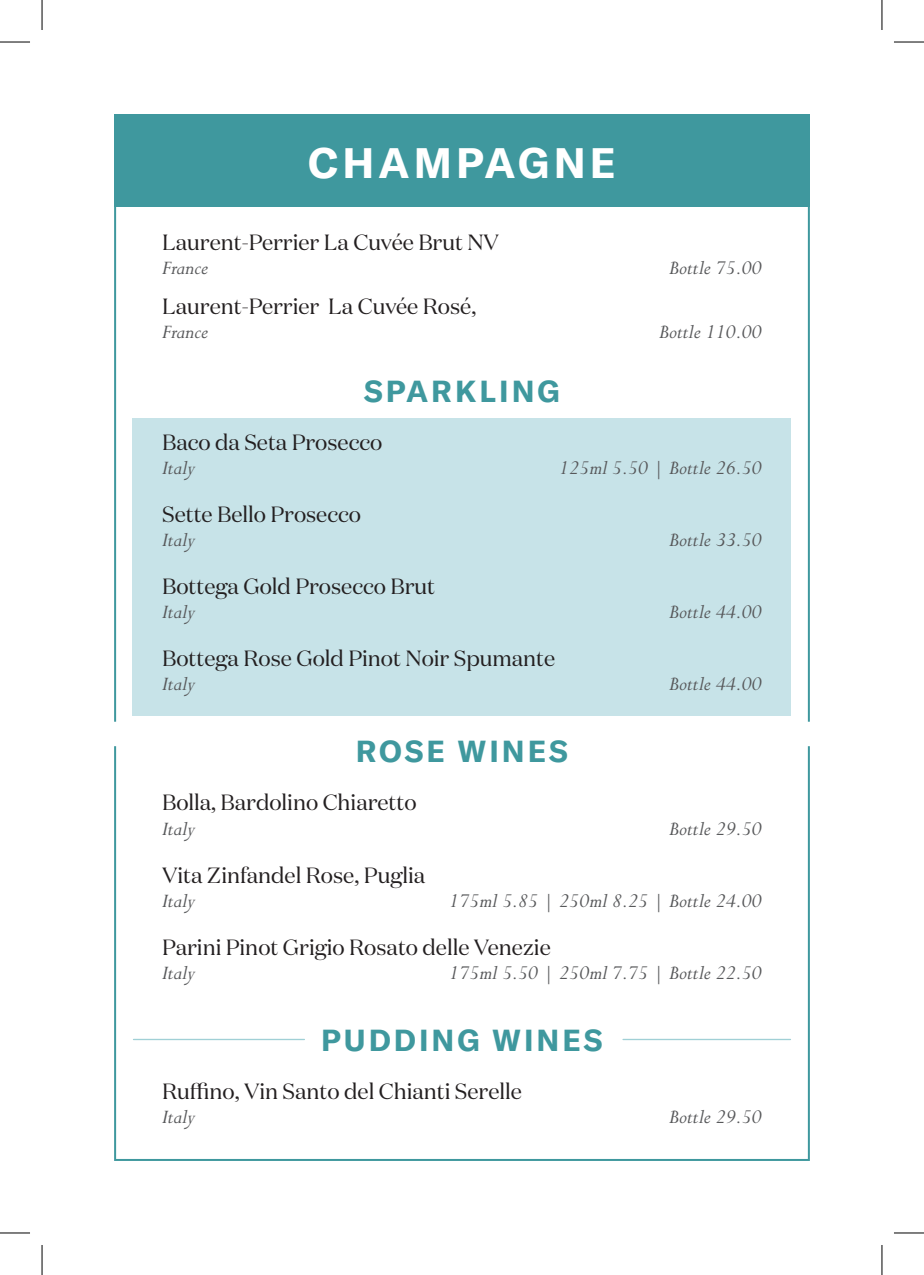
<style>
.page{position:relative;width:924px;height:1275px;background:#fff}
.page>*{position:absolute;margin:0;border:0;box-sizing:border-box;transform-origin:0 0}
.t1{font:700 42px "GT America";letter-spacing:.1em;color:#fff}
.t2{font:700 30px "GT America";letter-spacing:.1em;color:#3f989e}
.t3{font:22px "Domaine Disp";color:#231f20}
.t4{font:italic 22px "Perpetua";color:#57585a}
</style>
<div class="page">
<div style="left:133px;top:419px;width:657px;height:297px;background:#c7e3e8"></div>
<div style="left:114px;top:114px;width:695px;height:92px;background:#3f989e"></div>
<hr style="left:622px;top:1038px;width:168px;height:2px;background:#a0d0d6">
<div style="left:114px;top:745px;width:695px;height:416px;border:2px solid #3f989e"></div>
<hr style="left:133px;top:1038px;width:171px;height:2px;background:#a0d0d6">
<hr style="left:0;top:42px;width:30px;height:1px;background:#000">
<hr style="left:893px;top:42px;width:30px;height:1px;background:#000">
<hr style="left:0;top:1232px;width:30px;height:1px;background:#000">
<hr style="left:893px;top:1232px;width:30px;height:1px;background:#000">
<hr style="left:42px;top:0;width:1px;height:30px;background:#000">
<hr style="left:42px;top:1245px;width:1px;height:30px;background:#000">
<hr style="left:881px;top:0;width:1px;height:30px;background:#000">
<hr style="left:881px;top:1245px;width:1px;height:30px;background:#000">
<p class="t1" style="left:308px;top:142px;width:309px">CHAMPAGNE</p>
<p class="t3" style="left:162px;top:229px;width:338px">Laurent-Perrier La Cuvée Brut NV</p>
<p class="t4" style="left:162px;top:257px;width:47px">France</p>
<p class="t4" style="left:668px;top:257px;width:94px">Bottle 75.00</p>
<p class="t3" style="left:162px;top:293px;width:315px">Laurent-Perrier La Cuvée Rosé,</p>
<p class="t4" style="left:162px;top:321px;width:47px">France</p>
<p class="t4" style="left:658px;top:321px;width:104px">Bottle 110.00</p>
<p class="t2" style="left:364px;top:376px;width:197px">SPARKLING</p>
<p class="t3" style="left:162px;top:429px;width:222px">Baco da Seta Prosecco</p>
<p class="t4" style="left:162px;top:457px;width:35px">Italy</p>
<p class="t4" style="left:559px;top:457px;width:204px">125ml 5.50 | Bottle 26.50</p>
<p class="t3" style="left:162px;top:501px;width:200px">Sette Bello Prosecco</p>
<p class="t4" style="left:162px;top:529px;width:35px">Italy</p>
<p class="t4" style="left:668px;top:529px;width:94px">Bottle 33.50</p>
<p class="t3" style="left:162px;top:573px;width:274px">Bottega Gold Prosecco Brut</p>
<p class="t4" style="left:162px;top:601px;width:35px">Italy</p>
<p class="t4" style="left:668px;top:601px;width:94px">Bottle 44.00</p>
<p class="t3" style="left:162px;top:645px;width:394px">Bottega Rose Gold Pinot Noir Spumante</p>
<p class="t4" style="left:162px;top:673px;width:35px">Italy</p>
<p class="t4" style="left:668px;top:673px;width:94px">Bottle 44.00</p>
<p class="t2" style="left:356px;top:736px;width:213px">ROSE WINES</p>
<p class="t3" style="left:162px;top:789px;width:256px">Bolla, Bardolino Chiaretto</p>
<p class="t4" style="left:162px;top:817px;width:35px">Italy</p>
<p class="t4" style="left:668px;top:817px;width:94px">Bottle 29.50</p>
<p class="t3" style="left:162px;top:861px;width:264px">Vita Zinfandel Rose, Puglia</p>
<p class="t4" style="left:162px;top:889px;width:35px">Italy</p>
<p class="t4" style="left:449px;top:889px;width:314px">175ml 5.85 | 250ml 8.25 | Bottle 24.00</p>
<p class="t3" style="left:162px;top:933px;width:390px">Parini Pinot Grigio Rosato delle Venezie</p>
<p class="t4" style="left:162px;top:961px;width:35px">Italy</p>
<p class="t4" style="left:449px;top:961px;width:314px">175ml 5.50 | 250ml 7.75 | Bottle 22.50</p>
<p class="t2" style="left:321px;top:1024px;width:283px">PUDDING WINES</p>
<p class="t3" style="left:162px;top:1077px;width:361px">Ruffino, Vin Santo del Chianti Serelle</p>
<p class="t4" style="left:162px;top:1105px;width:35px">Italy</p>
<p class="t4" style="left:668px;top:1105px;width:94px">Bottle 29.50</p>
</div>
